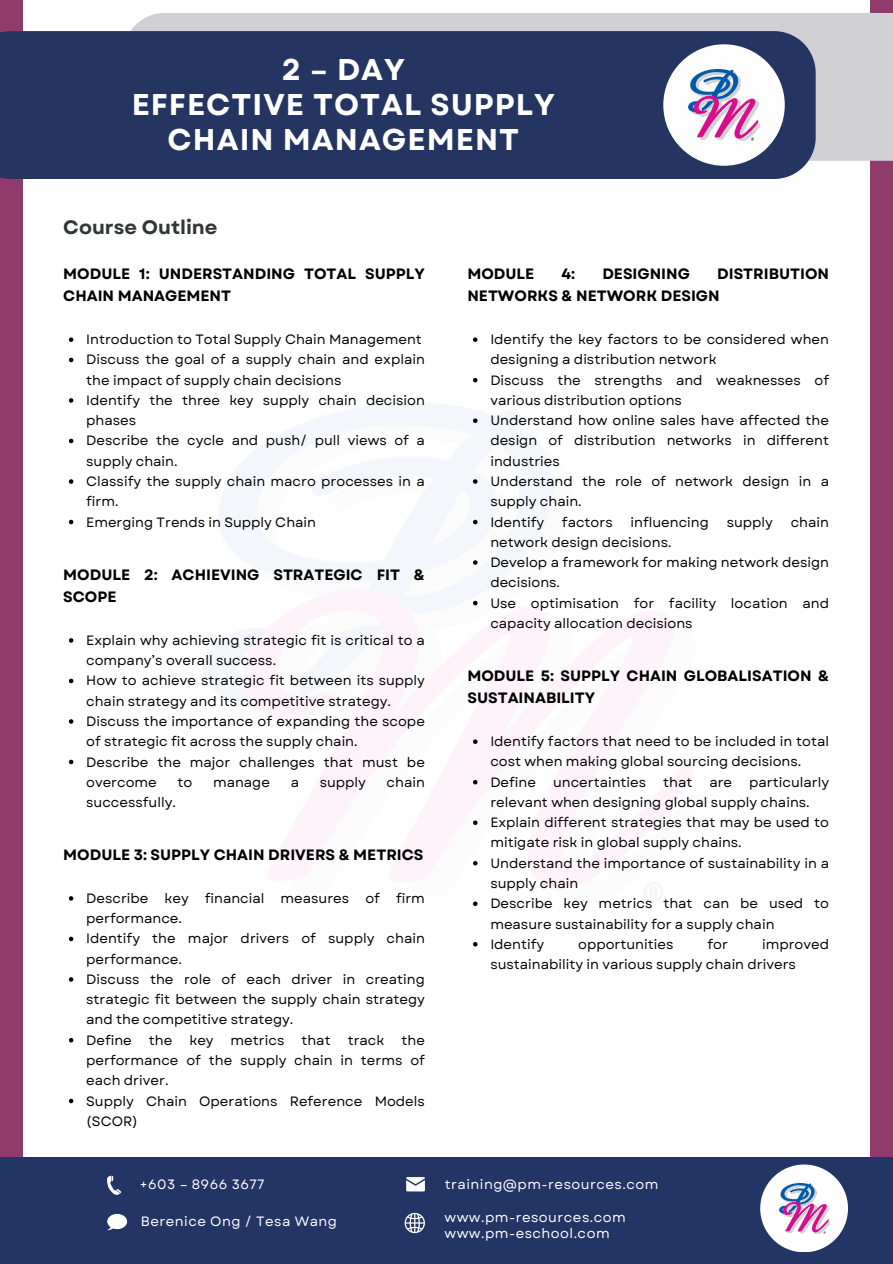
<style>
.page{position:relative;width:893px;height:1264px;background:#fff}
.page>*{position:absolute;margin:0;border:0;box-sizing:border-box;transform-origin:0 0}
.t1{font:700 30px/34.8px "Garet";letter-spacing:.035em;color:#fff;text-align:center}
.t2{font:700 19.5px "Garet";color:#313638}
.t3{font:700 15px/22.5px "Garet";color:#000}
.t4{font:13.5px/20.2px "Garet";color:#000}
.t5{font:13.5px "Garet";letter-spacing:.035em;color:#fff}
</style>
<div class="page">
<div style="left:0;top:0;width:892px;height:1156px;background:#8f3c6d"></div>
<div style="left:23px;top:0;width:846px;height:1263px;background:#fff"></div>
<div style="left:131px;top:13px;width:761px;height:148px;background:#d0d0d4"></div>
<div style="left:0;top:31px;width:815px;height:148px;background:#233560"></div>
<div style="left:663px;top:44px;width:121px;height:122px;background:#fdfdfd;border-radius:50%"></div>
<img style="left:688px;top:70px;width:71px;height:70px">
<svg style="left:69px;top:337px;width:4px;height:5px"></svg>
<svg style="left:69px;top:358px;width:4px;height:4px"></svg>
<svg style="left:69px;top:398px;width:4px;height:5px"></svg>
<svg style="left:69px;top:439px;width:4px;height:4px"></svg>
<svg style="left:69px;top:479px;width:4px;height:5px"></svg>
<svg style="left:69px;top:520px;width:4px;height:4px"></svg>
<svg style="left:69px;top:638px;width:4px;height:4px"></svg>
<svg style="left:69px;top:678px;width:4px;height:5px"></svg>
<svg style="left:69px;top:719px;width:4px;height:4px"></svg>
<svg style="left:69px;top:759px;width:4px;height:5px"></svg>
<svg style="left:473px;top:337px;width:4px;height:5px"></svg>
<svg style="left:473px;top:378px;width:4px;height:4px"></svg>
<svg style="left:473px;top:418px;width:4px;height:5px"></svg>
<svg style="left:473px;top:479px;width:4px;height:5px"></svg>
<svg style="left:473px;top:520px;width:4px;height:4px"></svg>
<svg style="left:473px;top:560px;width:4px;height:5px"></svg>
<svg style="left:473px;top:601px;width:4px;height:4px"></svg>
<svg style="left:473px;top:739px;width:4px;height:5px"></svg>
<svg style="left:473px;top:780px;width:4px;height:4px"></svg>
<svg style="left:473px;top:820px;width:4px;height:5px"></svg>
<svg style="left:473px;top:861px;width:4px;height:4px"></svg>
<svg style="left:473px;top:901px;width:4px;height:5px"></svg>
<svg style="left:473px;top:942px;width:4px;height:4px"></svg>
<svg style="left:69px;top:896px;width:4px;height:4px"></svg>
<svg style="left:69px;top:936px;width:4px;height:5px"></svg>
<svg style="left:69px;top:977px;width:4px;height:4px"></svg>
<svg style="left:69px;top:1038px;width:4px;height:4px"></svg>
<svg style="left:69px;top:1098px;width:4px;height:5px"></svg>
<div style="left:0;top:1156px;width:892px;height:107px;background:#233564"></div>
<div style="left:760px;top:1164px;width:87px;height:88px;background:#fff;border-radius:50%"></div>
<img style="left:779px;top:1183px;width:50px;height:50px">
<svg style="left:107px;top:1175px;width:14px;height:19px"></svg>
<svg style="left:107px;top:1213px;width:20px;height:17px"></svg>
<svg style="left:406px;top:1177px;width:19px;height:14px"></svg>
<svg style="left:404px;top:1212px;width:21px;height:21px"></svg>
<p class="t1" style="left:282px;top:52px;width:125px">2 – DAY</p>
<p class="t1" style="left:132px;top:87px;width:425px">EFFECTIVE TOTAL SUPPLY<br>CHAIN MANAGEMENT</p>
<p class="t2" style="left:63px;top:213px;width:156px">Course Outline</p>
<p class="t3" style="left:63px;top:262px;width:363px">MODULE 1: UNDERSTANDING TOTAL SUPPLY<br>CHAIN MANAGEMENT</p>
<p class="t4" style="left:86px;top:329px;width:337px">Introduction to Total Supply Chain Management</p>
<p class="t4" style="left:86px;top:349px;width:340px">Discuss the goal of a supply chain and explain the impact of supply chain decisions</p>
<p class="t4" style="left:86px;top:390px;width:340px">Identify the three key supply chain decision phases</p>
<p class="t4" style="left:86px;top:430px;width:340px">Describe the cycle and push/ pull views of a supply chain.</p>
<p class="t4" style="left:86px;top:471px;width:340px">Classify the supply chain macro processes in a firm.</p>
<p class="t4" style="left:86px;top:511px;width:231px">Emerging Trends in Supply Chain</p>
<p class="t3" style="left:63px;top:563px;width:363px">MODULE 2: ACHIEVING STRATEGIC FIT &amp;<br>SCOPE</p>
<p class="t4" style="left:86px;top:630px;width:340px">Explain why achieving strategic fit is critical to a company’s overall success.</p>
<p class="t4" style="left:86px;top:670px;width:340px">How to achieve strategic fit between its supply chain strategy and its competitive strategy.</p>
<p class="t4" style="left:86px;top:711px;width:340px">Discuss the importance of expanding the scope of strategic fit across the supply chain.</p>
<p class="t4" style="left:86px;top:751px;width:340px">Describe the major challenges that must be overcome</p>
<p class="t4" style="left:177px;top:772px;width:16px">to</p>
<p class="t4" style="left:213px;top:772px;width:58px">manage</p>
<p class="t4" style="left:291px;top:772px;width:10px">a</p>
<p class="t4" style="left:320px;top:772px;width:48px">supply</p>
<p class="t4" style="left:386px;top:772px;width:40px">chain</p>
<p class="t4" style="left:86px;top:792px;width:91px">successfully.</p>
<p class="t3" style="left:63px;top:843px;width:362px">MODULE 3: SUPPLY CHAIN DRIVERS &amp; METRICS</p>
<p class="t4" style="left:86px;top:888px;width:340px">Describe key financial measures of firm performance.</p>
<p class="t4" style="left:86px;top:928px;width:340px">Identify the major drivers of supply chain performance.</p>
<p class="t4" style="left:86px;top:969px;width:340px;text-align:justify">Discuss the role of each driver in creating strategic fit between the supply chain strategy and the competitive strategy.</p>
<p class="t4" style="left:86px;top:1029px;width:47px">Define</p>
<p class="t4" style="left:149px;top:1029px;width:25px">the</p>
<p class="t4" style="left:189px;top:1029px;width:26px">key</p>
<p class="t4" style="left:231px;top:1029px;width:55px">metrics</p>
<p class="t4" style="left:301px;top:1029px;width:31px">that</p>
<p class="t4" style="left:348px;top:1029px;width:38px">track</p>
<p class="t4" style="left:86px;top:1029px;width:340px;text-align:justify;text-indent:315px">the performance of the supply chain in terms of each driver.</p>
<p class="t4" style="left:86px;top:1090px;width:340px">Supply Chain Operations Reference Models (SCOR)</p>
<p class="t3" style="left:467px;top:262px;width:363px;text-indent:250px">DISTRIBUTION<br>NETWORKS &amp; NETWORK DESIGN</p>
<p class="t4" style="left:490px;top:329px;width:340px">Identify the key factors to be considered when designing a distribution network</p>
<p class="t4" style="left:490px;top:370px;width:340px">Discuss the strengths and weaknesses of various distribution options</p>
<p class="t4" style="left:490px;top:410px;width:340px;text-align:justify">Understand how online sales have affected the design of distribution networks in different industries</p>
<p class="t4" style="left:490px;top:471px;width:340px">Understand the role of network design in a supply chain.</p>
<p class="t4" style="left:490px;top:511px;width:55px">Identify</p>
<p class="t4" style="left:562px;top:511px;width:52px">factors</p>
<p class="t4" style="left:630px;top:511px;width:80px">influencing</p>
<p class="t4" style="left:726px;top:511px;width:48px">supply</p>
<p class="t4" style="left:790px;top:511px;width:40px">chain</p>
<p class="t4" style="left:490px;top:532px;width:183px">network design decisions.</p>
<p class="t4" style="left:490px;top:552px;width:340px">Develop a framework for making network design decisions.</p>
<p class="t4" style="left:490px;top:592px;width:340px">Use optimisation for facility location and capacity allocation decisions</p>
<p class="t3" style="left:467px;top:664px;width:363px">MODULE 5: SUPPLY CHAIN GLOBALISATION &amp;<br>SUSTAINABILITY</p>
<p class="t4" style="left:490px;top:731px;width:340px">Identify factors that need to be included in total cost when making global sourcing decisions.</p>
<p class="t4" style="left:490px;top:772px;width:47px">Define</p>
<p class="t4" style="left:553px;top:772px;width:95px">uncertainties</p>
<p class="t4" style="left:663px;top:772px;width:31px">that</p>
<p class="t4" style="left:709px;top:772px;width:24px">are</p>
<p class="t3" style="left:467px;top:262px;width:68px">MODULE</p>
<p class="t3" style="left:561px;top:262px;width:15px">4:</p>
<p class="t3" style="left:602px;top:262px;width:89px">DESIGNING</p>
<p class="t4" style="left:490px;top:772px;width:340px;text-indent:259px">particularly relevant when designing global supply chains.</p>
<p class="t4" style="left:490px;top:812px;width:340px">Explain different strategies that may be used to mitigate risk in global supply chains.</p>
<p class="t4" style="left:490px;top:853px;width:340px">Understand the importance of sustainability in a supply chain</p>
<p class="t4" style="left:490px;top:893px;width:340px">Describe key metrics that can be used to measure sustainability for a supply chain</p>
<p class="t4" style="left:490px;top:934px;width:55px">Identify</p>
<p class="t4" style="left:578px;top:934px;width:97px">opportunities</p>
<p class="t4" style="left:707px;top:934px;width:22px">for</p>
<p class="t4" style="left:490px;top:934px;width:340px;text-indent:272px">improved sustainability in various supply chain drivers</p>
<p class="t5" style="left:142px;top:1174px;width:124px">+603 – 2713 6868</p>
<p class="t5" style="left:442px;top:1174px;width:215px">training@pm-resources.com</p>
<p class="t5" style="left:439px;top:1207px;width:183px">www.pm-resources.com</p>
<p class="t5" style="left:439px;top:1223px;width:167px">www.pm-eschool.com</p>
<p class="t5" style="left:444px;top:1174px;width:215px">training@pm-resources.com</p>
<p class="t5" style="left:444px;top:1207px;width:183px">www.pm-resources.com</p>
<p class="t5" style="left:444px;top:1223px;width:167px">www.pm-eschool.com</p>
<p class="t5" style="left:140px;top:1174px;width:126px">+603 – 8966 3677</p>
<p class="t5" style="left:141px;top:1211px;width:198px">Berenice Ong / Tesa Wang</p>
</div>
